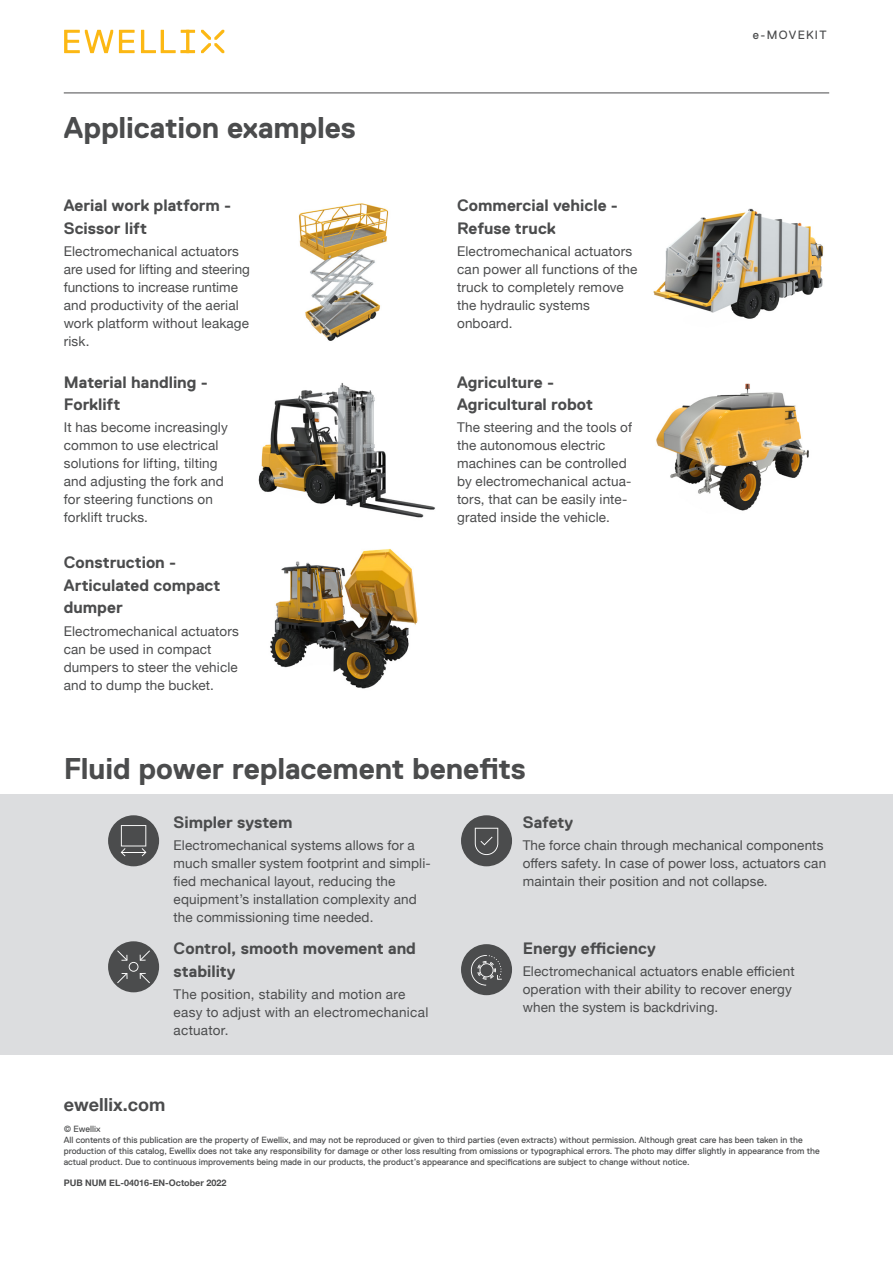
<style>
.page{position:relative;width:893px;height:1263px;background:#fff}
.page>*{position:absolute;margin:0;border:0;box-sizing:border-box;transform-origin:0 0}
.X-Bodytext_Heading_2{font:700 30px "Replica Std";letter-spacing:-.005em;color:#4b4c4d}
.X-Cover_Ewellix_com{font:700 18px "Helvetica Neue";color:#4b4c4d}
.X-Bodytext_Heading_4{font:700 16.5px/22.5px "Replica Std";color:#4b4c4d}
.X-Bodytext_9pt{font:13.5px/18px "Helvetica Neue";letter-spacing:.01em;color:#4b4c4d}
.t1{font:12px "Replica Std";letter-spacing:.105em;color:#4b4c4d}
.X-Cover_Disclaimer_6{font:9px/10.8px "Replica Std";color:#4b4c4d}
.X-Cover_Disclaimer_6-2{font:700 9px "Helvetica Neue";color:#4b4c4d}
</style>
<div class="page">
<hr style="left:64px;top:93px;width:765px;height:1px;background:#4b4c4d">
<svg style="left:64px;top:30px;width:131px;height:23px"></svg>
<svg style="left:201px;top:30px;width:23px;height:23px"></svg>
<div style="left:0;top:794px;width:893px;height:260px;background:#dcdddf"></div>
<img style="left:298px;top:203px;width:91px;height:138px">
<img style="left:653px;top:208px;width:171px;height:111px">
<img style="left:258px;top:383px;width:177px;height:135px">
<img style="left:656px;top:383px;width:153px;height:128px">
<img style="left:270px;top:548px;width:148px;height:141px">
<div style="left:461px;top:815px;width:51px;height:51px;background:#4b4c4d;border-radius:50%"></div>
<svg style="left:475px;top:828px;width:23px;height:27px"></svg>
<div style="left:461px;top:944px;width:51px;height:51px;background:#4b4c4d;border-radius:26px"></div>
<svg style="left:471px;top:955px;width:31px;height:30px"></svg>
<div style="left:108px;top:941px;width:51px;height:51px;background:#4b4c4d;border-radius:26px"></div>
<svg style="left:117px;top:950px;width:33px;height:33px"></svg>
<div style="left:108px;top:815px;width:51px;height:51px;background:#4b4c4d;border-radius:50%"></div>
<svg style="left:121px;top:825px;width:25px;height:31px"></svg>
<p class="X-Bodytext_Heading_2" style="left:64px;top:111px;width:293px">Application examples</p>
<p class="X-Bodytext_Heading_4" style="left:64px;top:195px;width:169px">Aerial work platform -<br>Scissor lift</p>
<p class="X-Bodytext_9pt" style="left:64px;top:243px;width:188px">Electromechanical actuators are used for lifting and steering functions to increase runtime and productivity of the aerial work platform without leakage risk.</p>
<p class="X-Bodytext_Heading_4" style="left:64px;top:371px;width:146px">Material handling -<br>Forklift</p>
<p class="X-Bodytext_9pt" style="left:64px;top:419px;width:165px">It has become increasingly common to use electrical solutions for lifting, tilting and adjusting the fork and for steering functions on forklift trucks.</p>
<p class="X-Bodytext_Heading_4" style="left:64px;top:552px;width:158px">Construction -<br>Articulated compact dumper</p>
<p class="X-Bodytext_9pt" style="left:64px;top:623px;width:177px">Electromechanical actuators can be used in compact dumpers to steer the vehicle and to dump the bucket.</p>
<p class="X-Bodytext_Heading_4" style="left:457px;top:195px;width:162px">Commercial vehicle -<br>Refuse truck</p>
<p class="X-Bodytext_9pt" style="left:457px;top:243px;width:182px">Electromechanical actuators can power all functions of the truck to completely remove the hydraulic systems onboard.</p>
<p class="X-Bodytext_Heading_4" style="left:457px;top:371px;width:137px">Agriculture -<br>Agricultural robot</p>
<p class="X-Bodytext_9pt" style="left:457px;top:419px;width:176px">The steering and the tools of the autonomous electric machines can be controlled by electromechanical actua&shy;tors, that can be easily inte&shy;grated inside the vehicle.</p>
<p class="X-Bodytext_Heading_2" style="left:64px;top:751px;width:464px">Fluid power replacement benefits</p>
<p class="t1" style="left:753px;top:28px;width:75px">e-MOVEKIT</p>
<p class="X-Bodytext_Heading_4" style="left:174px;top:811px;width:120px">Simpler system</p>
<p class="X-Bodytext_9pt" style="left:174px;top:837px;width:259px">Electromechanical systems allows for a much smaller system footprint and simpli&shy;fied mechanical layout, reducing the equipment’s installation complexity and the commissioning time needed.</p>
<p class="X-Bodytext_Heading_4" style="left:174px;top:937px;width:244px">Control, smooth movement and stability</p>
<p class="X-Bodytext_9pt" style="left:174px;top:986px;width:256px">The position, stability and motion are easy to adjust with an electromechanical actuator.</p>
<p class="X-Bodytext_Heading_4" style="left:523px;top:811px;width:52px">Safety</p>
<p class="X-Bodytext_9pt" style="left:523px;top:837px;width:305px">The force chain through mechanical components offers safety. In case of power loss, actuators can maintain their position and not collapse.</p>
<p class="X-Bodytext_Heading_4" style="left:523px;top:937px;width:135px">Energy efficiency</p>
<p class="X-Bodytext_9pt" style="left:523px;top:963px;width:273px">Electromechanical actuators enable efficient operation with their ability to recover energy when the system is backdriving.</p>
<p class="X-Cover_Ewellix_com" style="left:64px;top:1090px;width:103px">ewellix.com</p>
<p class="X-Cover_Disclaimer_6" style="left:64px;top:1124px;width:38px">© Ewellix</p>
<p class="X-Cover_Disclaimer_6" style="left:64px;top:1135px;width:757px">All contents of this publication are the property of Ewellix, and may not be reproduced or given to third parties (even extracts) without permission. Although great care has been taken in the production of this catalog, Ewellix does not take any responsibility for damage or other loss resulting from omissions or typographical errors. The photo may differ slightly in appearance from the actual product. Due to continuous improvements being made in our products, the product’s appearance and specifications are subject to change without notice.</p>
<p class="X-Cover_Disclaimer_6-2" style="left:64px;top:1176px;width:164px">PUB NUM EL-04016-EN-October 2022</p>
</div>
